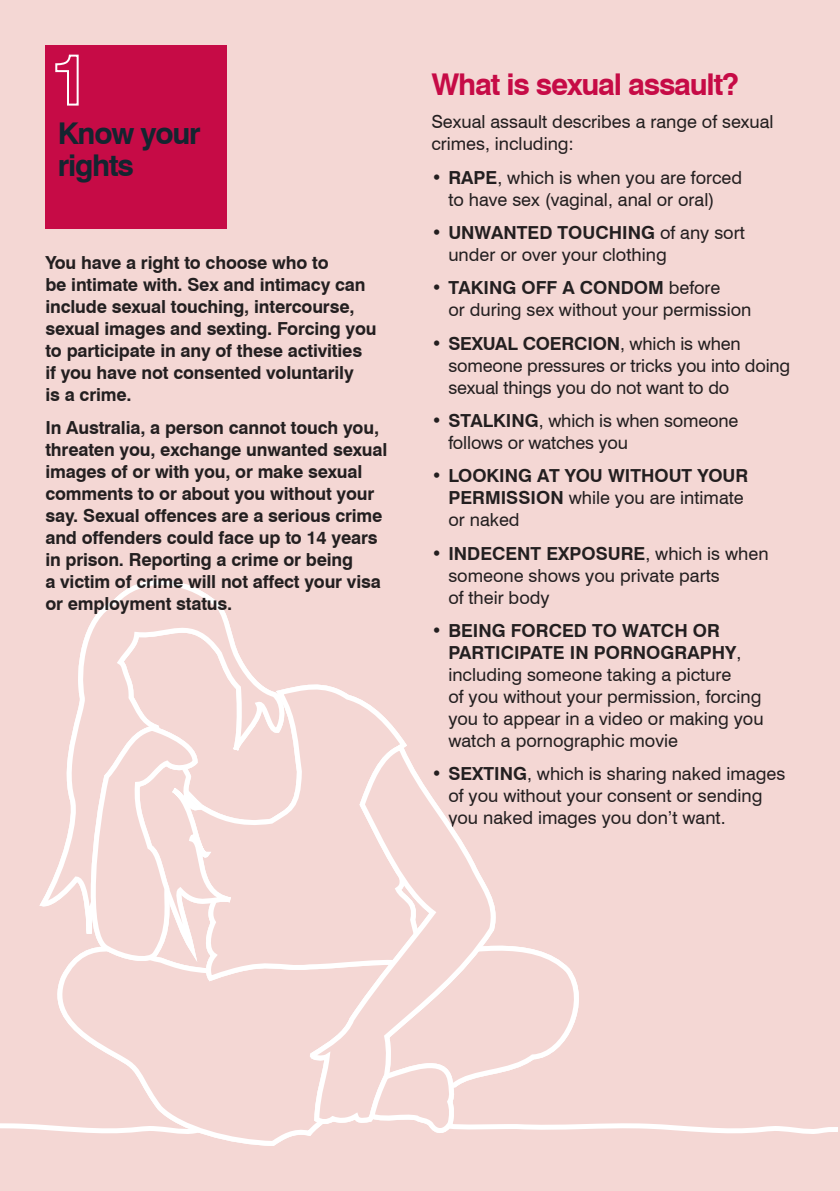
<style>
.page{position:relative;width:840px;height:1191px;background:#fff}
.page>*{position:absolute;margin:0;border:0;box-sizing:border-box;transform-origin:0 0}
.t1{font:700 30px "Swiss 721 BT";letter-spacing:-.04em;color:#c60b46}
.t2{font:700 30px/32px "Swiss 721 BT";letter-spacing:-.04em;color:#142530}
.t3{font:18px/22px "Swiss 721 BT";color:#231f20}
.t4{font:700 18px/22px "Swiss 721 BT";letter-spacing:-.01em;color:#231f20}
.s1{font-weight:700}
.s2{font-weight:400}
</style>
<div class="page">
<div style="left:0;top:0;width:839px;height:1191px;background:#f4d7d4"></div>
<div style="left:45px;top:45px;width:182px;height:183px;background:#c60b46"></div>
<svg style="left:55px;top:54px;width:24px;height:52px"></svg>
<svg style="left:0;top:1123px;width:43px;height:7px"></svg>
<svg style="left:43px;top:945px;width:536px;height:201px"></svg>
<svg style="left:284px;top:684px;width:120px;height:300px"></svg>
<svg style="left:308px;top:741px;width:190px;height:382px"></svg>
<svg style="left:366px;top:1055px;width:472px;height:80px"></svg>
<svg style="left:39px;top:580px;width:245px;height:479px"></svg>
<svg style="left:83px;top:728px;width:119px;height:234px"></svg>
<h1 class="t2" style="left:58px;top:117px;width:144px">Know your rights</h1>
<p class="t4" style="left:45px;top:251px;width:332px">You have a right to choose who to<br>be intimate with. Sex and intimacy can include sexual touching, intercourse, sexual images and sexting. Forcing you to participate in any of these activities if you have not consented voluntarily<br>is a crime.</p>
<p class="t4" style="left:45px;top:417px;width:343px">In Australia, a person cannot touch you, threaten you, exchange unwanted sexual images of or with you, or make sexual comments to or about you without your say. Sexual offences are a serious crime and offenders could face up to 14 years in prison. Reporting a crime or being<br>a victim of crime will not affect your visa or employment status.</p>
<h1 class="t1" style="left:431px;top:66px;width:309px">What is sexual assault?</h1>
<p class="t3" style="left:431px;top:111px;width:343px">Sexual assault describes a range of sexual crimes, including:</p>
<p class="t3" style="left:431px;top:166px;width:312px;text-align:center"><span class="s1">• RAPE</span>, which is when you are forced to have sex (vaginal, anal or oral)</p>
<p class="t3" style="left:448px;top:221px;width:298px;text-indent:-17px"><span class="s1">• UNWANTED TOUCHING</span> of any sort under or over your clothing</p>
<p class="t3" style="left:448px;top:277px;width:304px;text-indent:-17px"><span class="s1">• TAKING OFF A CONDOM</span> before<br>or during sex without your permission</p>
<p class="t3" style="left:448px;top:332px;width:343px;text-indent:-17px"><span class="s1">• SEXUAL COERCION</span>, which is when someone pressures or tricks you into doing sexual things you do not want to do</p>
<p class="t3" style="left:448px;top:409px;width:291px;text-indent:-17px"><span class="s1">• STALKING</span>, which is when someone follows or watches you</p>
<p class="t4" style="left:448px;top:465px;width:301px;text-indent:-17px">• LOOKING AT YOU WITHOUT YOUR<br>PERMISSION <span class="s2">while you are intimate or naked</span></p>
<p class="t3" style="left:448px;top:542px;width:321px;text-indent:-17px"><span class="s1">• INDECENT EXPOSURE</span>, which is when someone shows you private parts<br>of their body</p>
<p class="t3" style="left:448px;top:619px;width:316px;text-indent:-17px"><span class="s1">• BEING FORCED TO WATCH OR<br>PARTICIPATE IN PORNOGRAPHY</span>, including someone taking a picture<br>of you without your permission, forcing you to appear in a video or making you watch a pornographic movie</p>
<p class="t3" style="left:448px;top:763px;width:338px;text-indent:-17px"><span class="s1">• SEXTING</span>, which is sharing naked images of you without your consent or sending you naked images you don’t want.</p>
</div>
